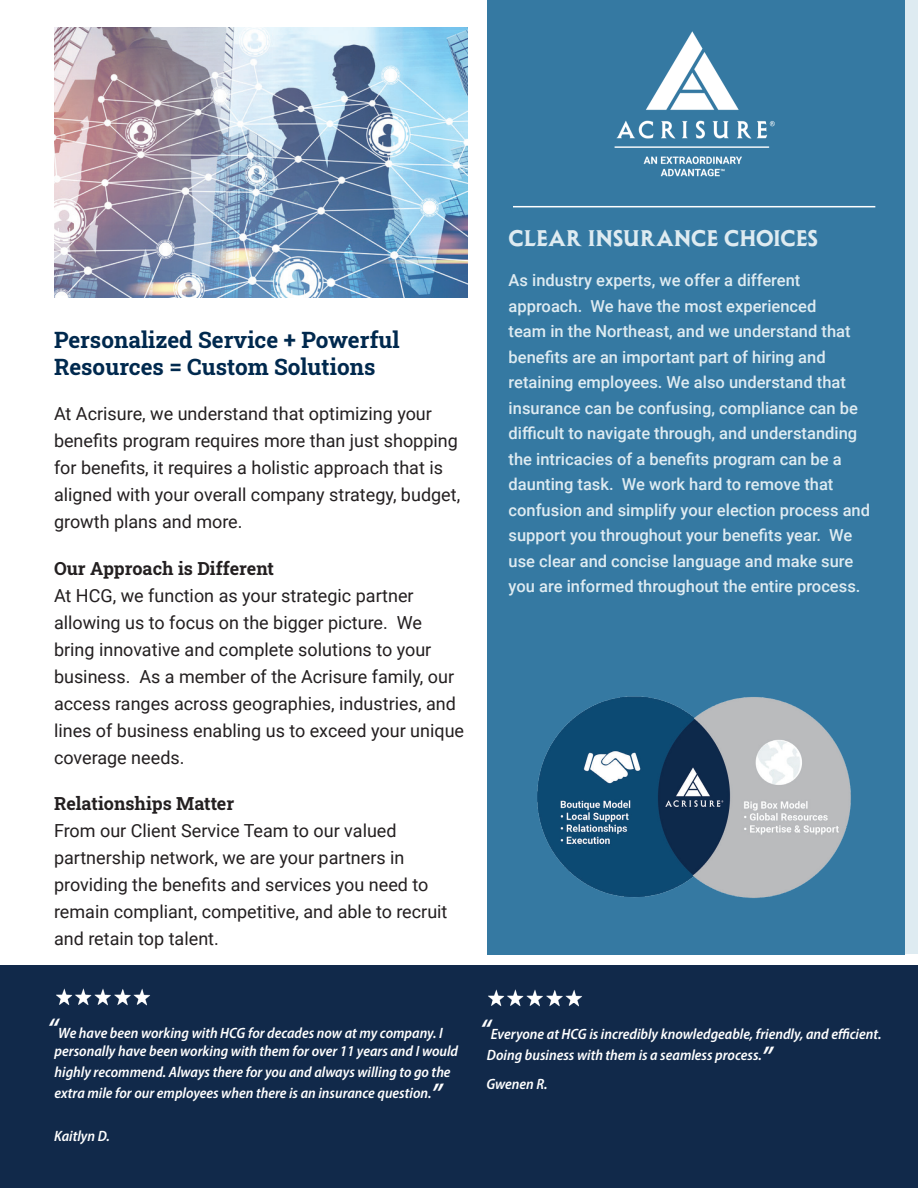
<style>
.page{position:relative;width:918px;height:1188px;background:#fff}
.page>*{position:absolute;margin:0;border:0;box-sizing:border-box;transform-origin:0 0}
.t1{font:22.5px/27px "Roboto Slab";color:#00294e}
.t2{font:800 22.5px "Shango Gothic";color:#deebf1}
.t3{font:18px/27px "Roboto";color:#231f20}
.t4{font:18px "Roboto Slab";color:#231f20}
.t5{font:500 16.5px/25.5px "Roboto";color:#deebf1}
.t6{font:italic 600 semi-condensed 15px/21px "Myriad Pro";color:#fff}
.s1{font-size:28.5px}
</style>
<div class="page">
<div style="left:0;top:966px;width:918px;height:222px;background:#11294a"></div>
<div style="left:902px;top:0;width:16px;height:953px;background:#deebf1"></div>
<div style="left:487px;top:0;width:417px;height:954px;background:#3579a2"></div>
<img style="left:54px;top:27px;width:413px;height:271px">
<img style="left:614px;top:31px;width:161px;height:146px">
<hr style="left:513px;top:206px;width:362px;height:1px;background:#fff">
<img style="left:537px;top:696px;width:314px;height:202px">
<img style="left:488px;top:989px;width:94px;height:18px">
<img style="left:56px;top:988px;width:94px;height:18px">
<p class="t1" style="left:54px;top:326px;width:347px">Personalized Service + Powerful<br>Resources = Custom Solutions</p>
<p class="t3" style="left:54px;top:400px;width:408px">At Acrisure, we understand that optimizing your benefits program requires more than just shopping for benefits, it requires a holistic approach that is aligned with your overall company strategy, budget, growth plans and more.</p>
<p class="t4" style="left:54px;top:556px;width:222px">Our Approach is Different</p>
<p class="t3" style="left:54px;top:581px;width:412px">At HCG, we function as your strategic partner allowing us to focus on the bigger picture. We bring innovative and complete solutions to your business. As a member of the Acrisure family, our access ranges across geographies, industries, and lines of business enabling us to exceed your unique coverage needs.</p>
<p class="t4" style="left:54px;top:791px;width:182px">Relationships Matter</p>
<p class="t3" style="left:54px;top:817px;width:395px">From our Client Service Team to our valued partnership network, we are your partners in providing the benefits and services you need to remain compliant, competitive, and able to recruit and retain top talent.</p>
<p class="t2" style="left:509px;top:225px;width:311px">CLEAR INSURANCE CHOICES</p>
<p class="t5" style="left:509px;top:267px;width:363px">As industry experts, we offer a different approach. We have the most experienced<br>team in the Northeast, and we understand that benefits are an important part of hiring and retaining employees. We also understand that insurance can be confusing, compliance can be difficult to navigate through, and understanding the intricacies of a benefits program can be a daunting task. We work hard to remove that confusion and simplify your election process and support you throughout your benefits year. We use clear and concise language and make sure you are informed throughout the entire process.</p>
<p class="t6" style="left:55px;top:1024px;width:405px;line-height:18px;text-indent:-7px"><span class="s1">“</span>We have been working with HCG for decades now at my company. I personally have been working with them for over 11 years and I would</p>
<p class="t6" style="left:55px;top:1062px;width:398px">highly recommend. Always there for you and always willing to go the extra mile for our employees when there is an insurance question.<span class="s1">”</span></p>
<p class="t6" style="left:54px;top:1125px;width:57px">Kaitlyn D.</p>
<p class="t6" style="left:487px;top:1023px;width:396px;text-indent:-7px"><span class="s1">“</span>Everyone at HCG is incredibly knowledgeable, friendly, and efficient.<br>Doing business with them is a seamless process.<span class="s1">”</span></p>
<p class="t6" style="left:486px;top:1073px;width:63px">Gwenen R.</p>
</div>
